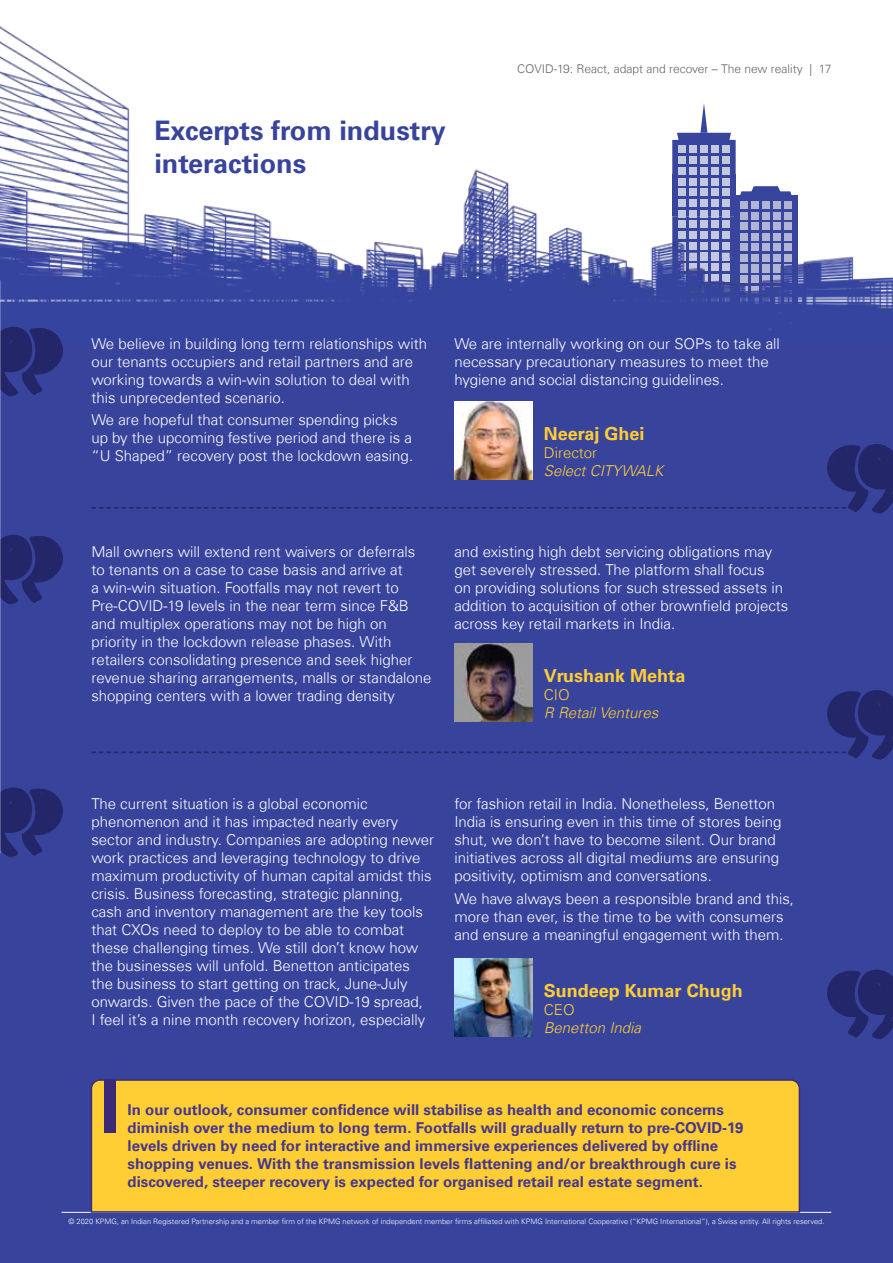
<style>
.page{position:relative;width:893px;height:1263px;background:#fff}
.page>*{position:absolute;margin:0;border:0;box-sizing:border-box;transform-origin:0 0}
.t1{font:700 27px/32.4px "Universfor KPMG";color:#38449c}
.t2{font:700 18px "Universfor KPMG";color:#ffce35}
.t3{font:300 15px/18px "Universfor KPMG";color:#fff}
.t4{font:700 15px/18px "Universfor KPMG";color:#47378a}
.t5{font:italic 300 15px "Universfor KPMG";color:#ffce35}
.t6{font:300 15px "Universfor KPMG";color:#ffce35}
.t7{font:300 12px "Universfor KPMG";color:#636466}
.t8{font:300 7.5px "Universfor KPMG";color:#fff}
</style>
<div class="page">
<div style="left:0;top:332px;width:893px;height:931px;background:#38449c"></div>
<hr style="left:62px;top:1212px;width:769px;height:1px;background:#fff">
<div style="left:90px;top:1079px;width:711px;height:134px;background:#ffce35"></div>
<img style="left:0;top:26px;width:893px;height:306px">
<svg style="left:0;top:323px;width:64px;height:74px"></svg>
<svg style="left:0;top:531px;width:63px;height:74px"></svg>
<svg style="left:0;top:784px;width:63px;height:73px"></svg>
<svg style="left:827px;top:969px;width:66px;height:70px"></svg>
<img style="left:454px;top:401px;width:79px;height:40px">
<img style="left:454px;top:644px;width:79px;height:43px">
<img style="left:454px;top:959px;width:79px;height:78px">
<svg style="left:91px;top:441px;width:802px;height:73px"></svg>
<svg style="left:91px;top:687px;width:802px;height:73px"></svg>
<div style="left:104px;top:1080px;width:11px;height:53px;background:#3b2a75"></div>
<h1 class="t1" style="left:154px;top:114px;width:293px">Excerpts from industry interactions</h1>
<p class="t7" style="left:517px;top:61px;width:315px">COVID-19: React, adapt and recover – The new reality | 17</p>
<p class="t3" style="left:91px;top:334px;width:337px">We believe in building long term relationships with our tenants occupiers and retail partners and are working towards a win-win solution to deal with this unprecedented scenario.</p>
<p class="t3" style="left:91px;top:411px;width:324px">We are hopeful that consumer spending picks up by the upcoming festive period and there is a “U Shaped” recovery post the lockdown easing.</p>
<p class="t3" style="left:454px;top:334px;width:327px">We are internally working on our SOPs to take all necessary precautionary measures to meet the hygiene and social distancing guidelines.</p>
<p class="t2" style="left:544px;top:423px;width:102px">Neeraj Ghei</p>
<p class="t6" style="left:544px;top:443px;width:55px">Director</p>
<p class="t5" style="left:544px;top:461px;width:121px">Select CITYWALK</p>
<p class="t3" style="left:91px;top:542px;width:342px">Mall owners will extend rent waivers or deferrals to tenants on a case to case basis and arrive at<br>a win-win situation. Footfalls may not revert to Pre-COVID-19 levels in the near term since F&amp;B and multiplex operations may not be high on priority in the lockdown release phases. With retailers consolidating presence and seek higher revenue sharing arrangements, malls or standalone shopping centers with a lower trading density</p>
<p class="t3" style="left:454px;top:542px;width:335px">and existing high debt servicing obligations may get severely stressed. The platform shall focus<br>on providing solutions for such stressed assets in addition to acquisition of other brownfield projects across key retail markets in India.</p>
<p class="t2" style="left:544px;top:665px;width:143px">Vrushank Mehta</p>
<p class="t6" style="left:544px;top:686px;width:27px">CIO</p>
<p class="t5" style="left:544px;top:704px;width:116px">R Retail Ventures</p>
<p class="t3" style="left:91px;top:795px;width:344px">The current situation is a global economic phenomenon and it has impacted nearly every sector and industry. Companies are adopting newer work practices and leveraging technology to drive maximum productivity of human capital amidst this crisis. Business forecasting, strategic planning, cash and inventory management are the key tools that CXOs need to deploy to be able to combat these challenging times. We still don’t know how the businesses will unfold. Benetton anticipates the business to start getting on track, June-July onwards. Given the pace of the COVID-19 spread,<br>I feel it’s a nine month recovery horizon, especially</p>
<p class="t3" style="left:454px;top:795px;width:329px">for fashion retail in India. Nonetheless, Benetton India is ensuring even in this time of stores being shut, we don’t have to become silent. Our brand initiatives across all digital mediums are ensuring positivity, optimism and conversations.</p>
<p class="t3" style="left:454px;top:889px;width:341px">We have always been a responsible brand and this, more than ever, is the time to be with consumers and ensure a meaningful engagement with them.</p>
<p class="t2" style="left:544px;top:980px;width:200px">Sundeep Kumar Chugh</p>
<p class="t6" style="left:544px;top:1001px;width:32px">CEO</p>
<p class="t5" style="left:544px;top:1019px;width:99px">Benetton India</p>
<p class="t4" style="left:128px;top:1101px;width:617px">In our outlook, consumer confidence will stabilise as health and economic concerns diminish over the medium to long term. Footfalls will gradually return to pre-COVID-19 levels driven by need for interactive and immersive experiences delivered by offline shopping venues. With the transmission levels flattening and/or breakthrough cure is discovered, steeper recovery is expected for organised retail real estate segment.</p>
<p class="t8" style="left:69px;top:1216px;width:757px">© 2020 KPMG, an Indian Registered Partnership and a member firm of the KPMG network of independent member firms affiliated with KPMG International Cooperative (“KPMG International”), a Swiss entity. All rights reserved.</p>
</div>
